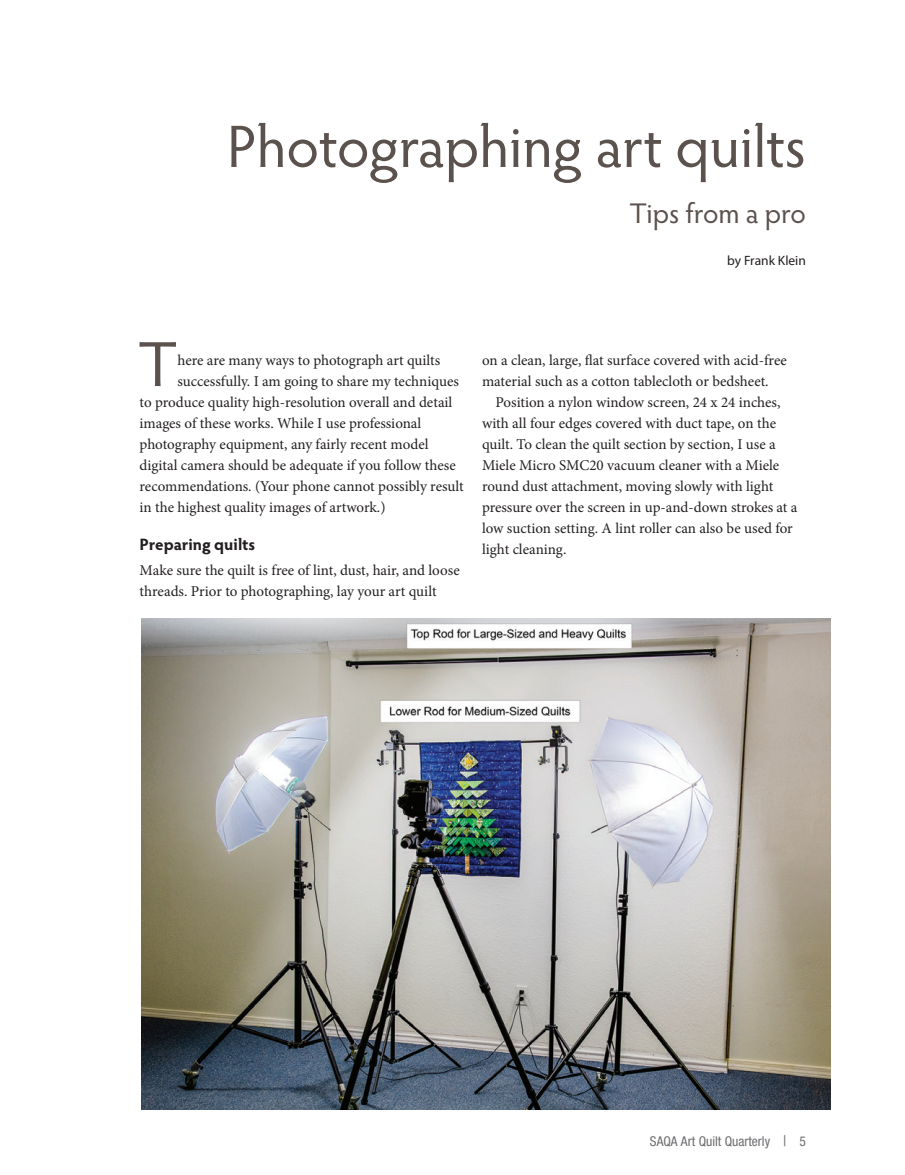
<style>
.page{position:relative;width:905px;height:1175px;background:#fff}
.page>*{position:absolute;margin:0;border:0;box-sizing:border-box;transform-origin:0 0}
._1__Body_copy_DROP_c{font:63.9px "Hypatia Sans Pro";color:#5b524d}
._2__Article_Headline{font:60px "Hypatia Sans Pro";color:#5b524d}
._2__Article_2nd_deck{font:28.5px "Hypatia Sans Pro";letter-spacing:-.005em;color:#5b524d}
._2___Subhead_-_AQC{font:700 16.5px "Hypatia Sans Pro";color:#231f20}
._1__Body_copy_DROP_c-2{font:15px "Minion Pro";letter-spacing:-.005em;color:#231f20}
._1___Body_copy_inden{font:15px/21px "Minion Pro";color:#231f20}
._1___Body_copy_no_in{font:15px/21px "Minion Pro";letter-spacing:-.005em;color:#231f20}
.t1{font:condensed 13.5px "Helvetica Neue";color:#6c6d70}
._2__Byline{font:13.5px "Myriad Pro";color:#231f20}
.s1{font-size:15px}
</style>
<div class="page">
<img style="left:142px;top:618px;width:688px;height:491px">
<p class="_2__Article_Headline" style="left:227px;top:106px;width:580px">Photographing art quilts</p>
<p class="_2__Article_2nd_deck" style="left:629px;top:194px;width:178px">Tips from a pro</p>
<p class="_2__Byline" style="left:727px;top:252px;width:80px">by Frank Klein</p>
<p class="_1__Body_copy_DROP_c" style="left:138px;top:321px;width:41px">T</p>
<p class="_1__Body_copy_DROP_c-2" style="left:177px;top:350px;width:264px">here are many ways to photograph art quilts</p>
<p class="_1__Body_copy_DROP_c-2" style="left:177px;top:371px;width:283px">successfully. I am going to share my techniques</p>
<p class="_1__Body_copy_DROP_c-2" style="left:140px;top:392px;width:314px">to produce quality high-resolution overall and detail</p>
<p class="_1__Body_copy_DROP_c-2" style="left:140px;top:413px;width:283px">images of these works. While I use professional</p>
<p class="_1__Body_copy_DROP_c-2" style="left:140px;top:434px;width:290px">photography equipment, any fairly recent model</p>
<p class="_1__Body_copy_DROP_c-2" style="left:140px;top:455px;width:318px">digital camera should be adequate if you follow these</p>
<p class="_1__Body_copy_DROP_c-2" style="left:140px;top:476px;width:325px">recommendations. (Your phone cannot possibly result</p>
<p class="_1__Body_copy_DROP_c-2" style="left:140px;top:497px;width:247px">in the highest quality images of artwork.)</p>
<p class="_2___Subhead_-_AQC" style="left:140px;top:532px;width:117px">Preparing quilts</p>
<p class="_1___Body_copy_no_in" style="left:140px;top:560px;width:322px">Make sure the quilt is free of lint, dust, hair, and loose threads. Prior to photographing, lay your art quilt</p>
<p class="_1___Body_copy_no_in" style="left:482px;top:350px;width:306px">on a clean, large, flat surface covered with acid-free material such as a cotton tablecloth or bedsheet.</p>
<p class="_1___Body_copy_inden" style="left:482px;top:392px;width:317px;text-indent:14px">Position a nylon window screen, 24 x 24 inches, with all four edges covered with duct tape, on the quilt. To clean the quilt section by section, I use a Miele Micro SMC20 vacuum cleaner with a Miele round dust attachment, moving slowly with light pressure over the screen in up-and-down strokes at a low suction setting. A lint roller can also be used for light cleaning.</p>
<p class="t1" style="left:650px;top:1133px;width:157px">SAQA Art Quilt Quarterly <span class="s1">|</span> 5</p>
</div>
